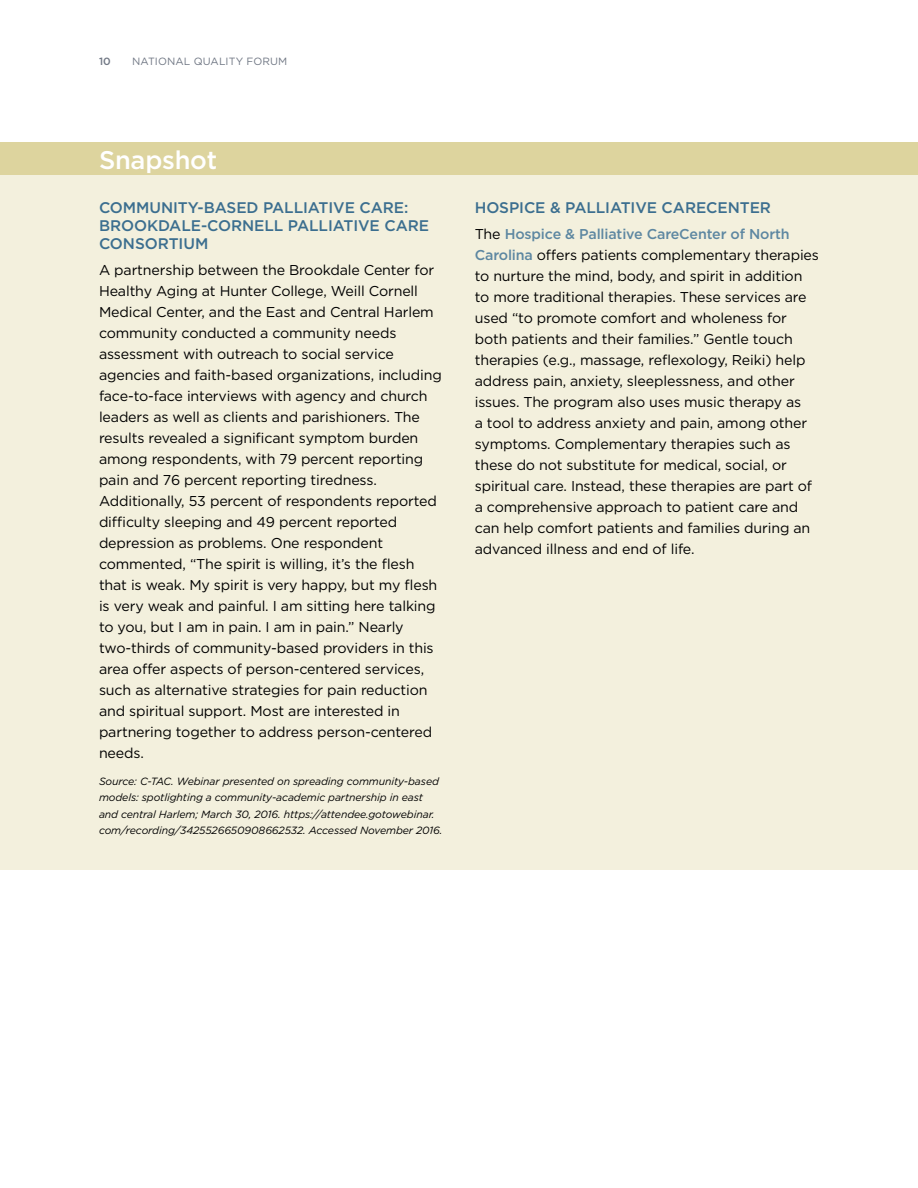
<style>
.page{position:relative;width:918px;height:1188px;background:#fff}
.page>*{position:absolute;margin:0;border:0;box-sizing:border-box;transform-origin:0 0}
.H3_snap{font:500 25.5px "Gotham";letter-spacing:-.01em;color:#fff}
.Snapshot-_subhead{font:500 15.3px/18px "Gotham";letter-spacing:-.005em;color:#3b6e8f}
.Snapshot-text{font:14.25px/21px "Gotham";letter-spacing:-.01em;color:#000}
.Body{font:italic 10.5px/16.5px "Gotham";letter-spacing:-.01em;color:#000}
.t1{font:10.5px "Gotham";letter-spacing:.01em;color:#707784}
.t2{font:500 10.5px "Gotham";color:#707784}
.s1{font-weight:500;color:#5d87a1}
</style>
<div class="page">
<div style="left:0;top:143px;width:918px;height:727px;background:#f3f0dd"></div>
<div style="left:0;top:142px;width:918px;height:34px;background:#ddd49e"></div>
<p class="t2" style="left:99px;top:55px;width:13px">10</p>
<p class="t1" style="left:132px;top:55px;width:157px">NATIONAL QUALITY FORUM</p>
<p class="H3_snap" style="left:99px;top:143px;width:120px">Snapshot</p>
<h4 class="Snapshot-_subhead" style="left:99px;top:199px;width:332px">COMMUNITY-BASED PALLIATIVE CARE:<br>BROOKDALE-CORNELL PALLIATIVE CARE<br>CONSORTIUM</h4>
<p class="Snapshot-text" style="left:99px;top:259px;width:344px">A partnership between the Brookdale Center for Healthy Aging at Hunter College, Weill Cornell Medical Center, and the East and Central Harlem community conducted a community needs assessment with outreach to social service agencies and faith-based organizations, including face-to-face interviews with agency and church leaders as well as clients and parishioners. The results revealed a significant symptom burden among respondents, with 79 percent reporting pain and 76 percent reporting tiredness.<br>Additionally, 53 percent of respondents reported difficulty sleeping and 49 percent reported depression as problems. One respondent commented, “The spirit is willing, it’s the flesh that is weak. My spirit is very happy, but my flesh is very weak and painful. I am sitting here talking to you, but I am in pain. I am in pain.” Nearly two-thirds of community-based providers in this area offer aspects of person-centered services, such as alternative strategies for pain reduction and spiritual support. Most are interested in partnering together to address person-centered needs.</p>
<p class="Body" style="left:99px;top:773px;width:345px">Source: C-TAC. Webinar presented on spreading community-based models: spotlighting a community-academic partnership in east and central Harlem; March 30, 2016. https://attendee.gotowebinar. com/recording/3425526650908662532. Accessed November 2016.</p>
<h4 class="Snapshot-_subhead" style="left:475px;top:199px;width:298px">HOSPICE &amp; PALLIATIVE CARECENTER</h4>
<p class="Snapshot-text" style="left:475px;top:223px;width:346px">The <span class="s1">Hospice &amp; Palliative CareCenter of North Carolina</span> offers patients complementary therapies to nurture the mind, body, and spirit in addition to more traditional therapies. These services are used “to promote comfort and wholeness for both patients and their families.” Gentle touch therapies (e.g., massage, reflexology, Reiki) help address pain, anxiety, sleeplessness, and other issues. The program also uses music therapy as<br>a tool to address anxiety and pain, among other symptoms. Complementary therapies such as these do not substitute for medical, social, or spiritual care. Instead, these therapies are part of a comprehensive approach to patient care and can help comfort patients and families during an advanced illness and end of life.</p>
</div>
